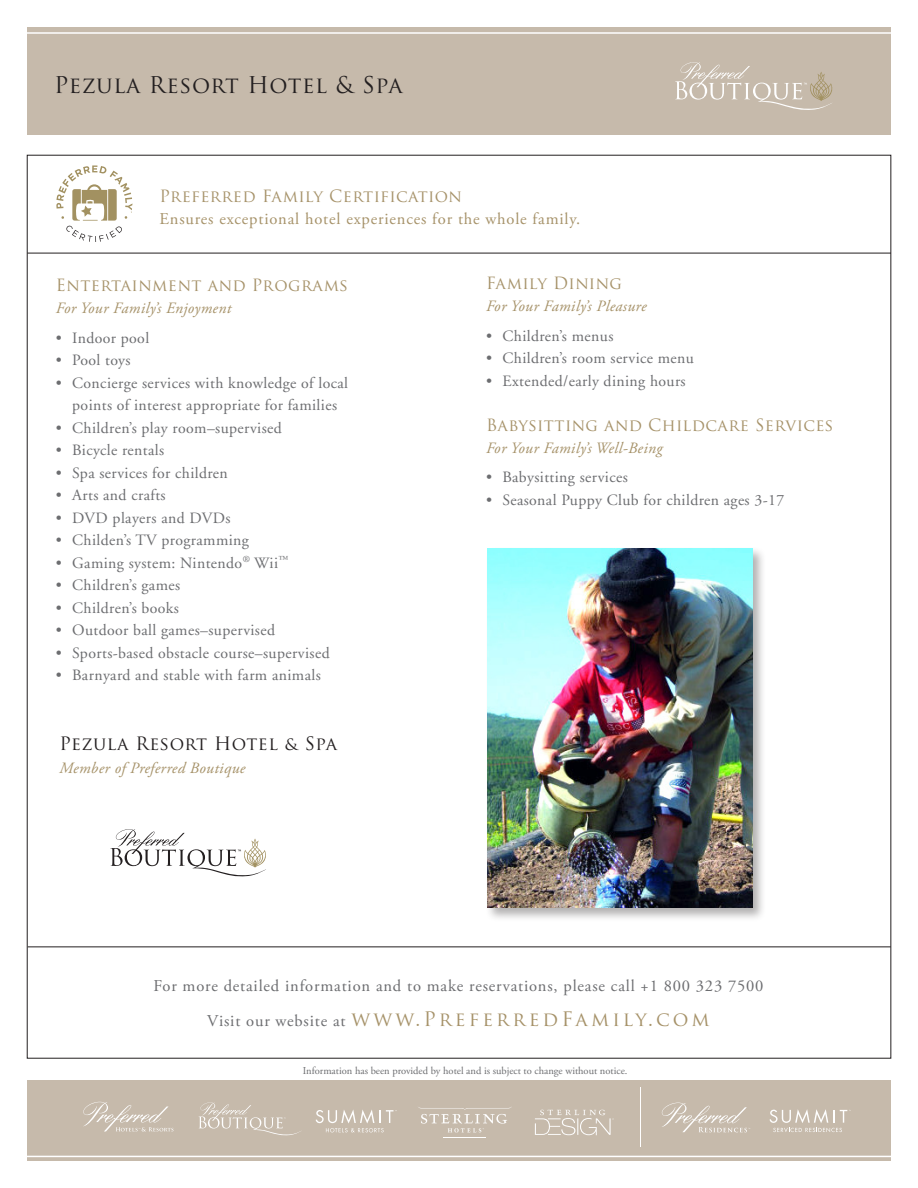
<style>
.page{position:relative;width:918px;height:1188px;background:#fff}
.page>*{position:absolute;margin:0;border:0;box-sizing:border-box;transform-origin:0 0}
.t1{font:22.5px "Trajan Pro";letter-spacing:.03em;color:#231f20}
.t2{font:19.5px "Trajan Pro";letter-spacing:.16em;color:#a69269}
.t3{font:18px "Trajan Pro";letter-spacing:.03em;color:#231f20}
.t4{font:16.5px/22.5px "Adobe Garamond Pro";letter-spacing:.05em;color:#a69269}
.t5{font:16.5px "Adobe Garamond Pro";letter-spacing:.05em;color:#6c6d70}
.t6{font:16.5px "Trajan Pro";letter-spacing:.025em;color:#a69269}
.t7{font:16.5px "Trajan Pro";letter-spacing:.005em;color:#a69269}
.t8{font:15.75px/22.5px "Adobe Garamond";letter-spacing:.025em;color:#6c6d70;text-align:center}
.t9{font:italic 15.75px "Adobe Garamond Pro";letter-spacing:.025em;color:#a69269}
.t10{font:10.5px "Adobe Garamond Pro";color:#6c6d70}
.s1{font-family:"Trajan Pro"}
.s2{font-family:"Adobe Garamond Pro";font-size:16.5px;color:#6c6d70}
</style>
<div class="page">
<hr style="left:27px;top:253px;width:864px;height:1px;background:#231f20">
<hr style="left:28px;top:947px;width:863px;height:1px;background:#231f20">
<div style="left:27px;top:1080px;width:864px;height:81px;background:#c6baab"></div>
<hr style="left:27px;top:1156px;width:865px;height:1px;background:#fff">
<div style="left:27px;top:27px;width:864px;height:108px;background:#c6baab"></div>
<hr style="left:27px;top:32px;width:865px;height:2px;background:#fff">
<svg style="left:110px;top:829px;width:156px;height:47px"></svg>
<div style="left:485px;top:547px;width:281px;height:375px;background:#231f20;opacity:.35"></div>
<img style="left:487px;top:549px;width:265px;height:358px">
<svg style="left:675px;top:62px;width:157px;height:48px"></svg>
<hr style="left:444px;top:1138px;width:42px;height:1px;background:#fff">
<svg style="left:418px;top:1107px;width:93px;height:26px"></svg>
<hr style="left:640px;top:1087px;width:1px;height:59px;background:#fff">
<svg style="left:770px;top:1109px;width:81px;height:23px"></svg>
<svg style="left:316px;top:1110px;width:81px;height:22px"></svg>
<svg style="left:199px;top:1102px;width:102px;height:34px"></svg>
<svg style="left:83px;top:1102px;width:90px;height:29px"></svg>
<svg style="left:662px;top:1103px;width:88px;height:29px"></svg>
<svg style="left:535px;top:1110px;width:79px;height:25px"></svg>
<svg style="left:56px;top:165px;width:76px;height:77px"></svg>
<p class="t1" style="left:54px;top:70px;width:350px">Pezula Resort Hotel &amp; Spa</p>
<p class="t4" style="left:159px;top:186px;width:422px"><span class="s1">Preferred Family Certification<br></span>Ensures exceptional hotel experiences for the whole family.</p>
<p class="t6" style="left:56px;top:274px;width:294px">Entertainment and Programs</p>
<p class="t9" style="left:56px;top:299px;width:177px">For Your Family’s Enjoyment</p>
<p class="t8" style="left:56px;top:327px;width:95px">• Indoor pool</p>
<p class="t8" style="left:56px;top:349px;width:76px">• Pool toys</p>
<p class="t8" style="left:56px;top:372px;width:294px">• Concierge services with knowledge of local points of interest appropriate for families</p>
<p class="t8" style="left:56px;top:417px;width:228px">• Children’s play room–supervised</p>
<p class="t8" style="left:56px;top:439px;width:110px">• Bicycle rentals</p>
<p class="t8" style="left:56px;top:462px;width:174px">• Spa services for children</p>
<p class="t8" style="left:56px;top:484px;width:112px">• Arts and crafts</p>
<p class="t8" style="left:56px;top:507px;width:176px">• DVD players and DVDs</p>
<p class="t8" style="left:56px;top:529px;width:195px">• Childen’s TV programming</p>
<p class="t8" style="left:56px;top:552px;width:234px">• Gaming system: Nintendo<sup>®</sup> Wii<sup>™</sup></p>
<p class="t8" style="left:56px;top:574px;width:126px">• Children’s games</p>
<p class="t8" style="left:56px;top:597px;width:125px">• Children’s books</p>
<p class="t8" style="left:56px;top:619px;width:221px">• Outdoor ball games–supervised</p>
<p class="t8" style="left:56px;top:642px;width:275px">• Sports-based obstacle course–supervised</p>
<p class="t8" style="left:56px;top:664px;width:267px">• Barnyard and stable with farm animals</p>
<p class="t3" style="left:59px;top:732px;width:279px">Pezula Resort Hotel &amp; Spa</p>
<p class="t9" style="left:59px;top:758px;width:188px">Member of Preferred Boutique</p>
<p class="t7" style="left:486px;top:272px;width:137px">Family Dining</p>
<p class="t9" style="left:486px;top:297px;width:162px">For Your Family’s Pleasure</p>
<p class="t8" style="left:486px;top:325px;width:129px">• Children’s menus</p>
<p class="t8" style="left:486px;top:347px;width:210px">• Children’s room service menu</p>
<p class="t8" style="left:486px;top:370px;width:201px">• Extended/early dining hours</p>
<p class="t6" style="left:486px;top:414px;width:349px">Babysitting and Childcare Services</p>
<p class="t9" style="left:486px;top:439px;width:178px">For Your Family’s Well-Being</p>
<p class="t8" style="left:486px;top:467px;width:143px">• Babysitting services</p>
<p class="t8" style="left:486px;top:489px;width:300px">• Seasonal Puppy Club for children ages 3-17</p>
<p class="t5" style="left:153px;top:976px;width:612px">For more detailed information and to make reservations, please call +1 800 323 7500</p>
<p class="t2" style="left:207px;top:1007px;width:504px"><span class="s2">Visit our website at</span> www.PreferredFamily.com</p>
<p class="t10" style="left:303px;top:1064px;width:326px">Information has been provided by hotel and is subject to change without notice.</p>
</div>
